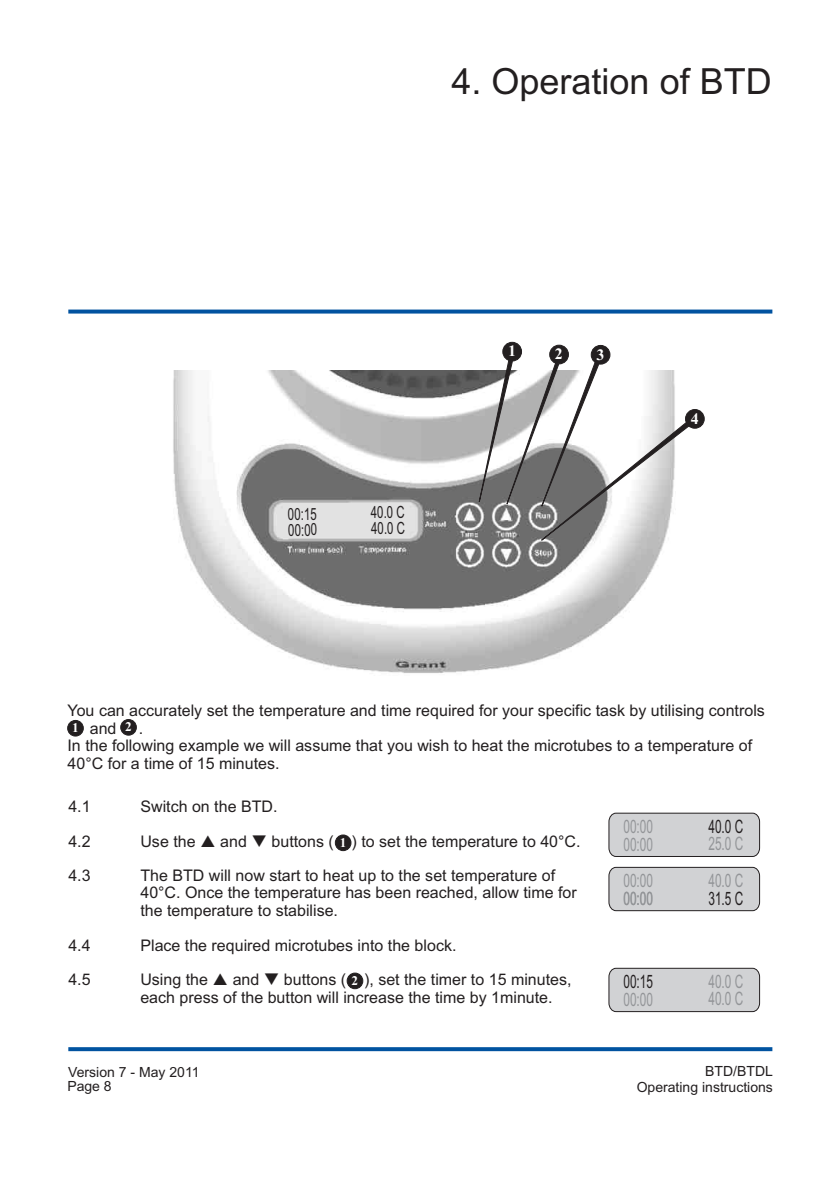
<style>
.page{position:relative;width:840px;height:1191px;background:#fff}
.page>*{position:absolute;margin:0;border:0;box-sizing:border-box;transform-origin:0 0}
.t1{font:36px "Arial";color:#231f20}
.t2{font:18.4px/17.4px "Arial";color:#939598;scale:.64 1}
.t3{font:18.4px "Arial";color:#231f20;scale:.64 1}
.t4{font:16.8px/15.8px "Arial";color:#231f20;scale:.69 1}
.t5{font:16px/17.8px "Arial";color:#231f20}
.t6{font:700 16px "Times New Roman";color:#fff}
.t7{font:14px/15.6px "Arial";color:#231f20;text-align:right}
.t8{font:700 13.4px "Times New Roman";color:#fff}
</style>
<div class="page">
<svg style="left:68px;top:309px;width:704px;height:4px;background:#246aad"></svg>
<div style="left:608px;top:867px;width:151px;height:44px;background:#d1d2d4"></div>
<svg style="left:608px;top:812px;width:151px;height:45px;background:#c9cacb"></svg>
<div style="left:608px;top:967px;width:151px;height:45px;background:#d1d2d4"></div>
<svg style="left:68px;top:1047px;width:704px;height:4px;background:#0b5aa4"></svg>
<div style="left:67px;top:720px;width:17px;height:16px;background:#231f20;border:1px solid #231f20;border-radius:50%"></div>
<div style="left:334px;top:834px;width:17px;height:17px;background:#231f20;border:1px solid #231f20;border-radius:50%"></div>
<div style="left:120px;top:719px;width:17px;height:16px;background:#231f20;border:1px solid #231f20;border-radius:50%"></div>
<div style="left:346px;top:972px;width:17px;height:17px;background:#231f20;border:1px solid #231f20;border-radius:50%"></div>
<img style="left:173px;top:371px;width:532px;height:302px">
<svg style="left:471px;top:359px;width:218px;height:182px"></svg>
<div style="left:502px;top:342px;width:19px;height:19px;background:#231f20;border:1px solid #231f20;border-radius:50%"></div>
<div style="left:549px;top:345px;width:19px;height:19px;background:#231f20;border:1px solid #231f20;border-radius:50%"></div>
<div style="left:590px;top:345px;width:20px;height:19px;background:#231f20;border:1px solid #231f20;border-radius:50%"></div>
<div style="left:684px;top:409px;width:20px;height:20px;background:#231f20;border:1px solid #231f20;border-radius:50%"></div>
<h1 class="t1" style="left:451px;top:68px;width:322px">4. Operation of BTD</h1>
<p class="t4" style="left:287px;top:508px;width:43px;rotate:-1deg">00:15<br>00:00</p>
<p class="t4" style="left:370px;top:506px;width:51px;rotate:-1deg">40.0 C<br>40.0 C</p>
<p class="t6" style="left:507px;top:345px;width:9px">1</p>
<p class="t6" style="left:554px;top:348px;width:9px">2</p>
<p class="t6" style="left:596px;top:349px;width:9px">3</p>
<p class="t6" style="left:690px;top:413px;width:9px">4</p>
<p class="t5" style="left:90px;top:702px;width:676px;text-indent:-22px">You can accurately set the temperature and time required for your specific task by utilising controls and</p>
<p class="t5" style="left:67px;top:720px;width:685px;text-indent:71px">.<br>In the following example we will assume that you wish to heat the microtubes to a temperature of<br>40°C for a time of 15 minutes.</p>
<p class="t5" style="left:68px;top:799px;width:24px">4.1</p>
<p class="t5" style="left:140px;top:799px;width:138px">Switch on the BTD.</p>
<p class="t5" style="left:68px;top:833px;width:24px">4.2</p>
<p class="t5" style="left:140px;top:833px;width:57px">Use the</p>
<p class="t5" style="left:220px;top:833px;width:362px">and ❑buttons ( ) to set the temperature to 40°C.</p>
<p class="t5" style="left:68px;top:868px;width:24px">4.3</p>
<p class="t5" style="left:140px;top:868px;width:437px">The BTD will now start to heat up to the set temperature of<br>40°C. Once the temperature has been reached, allow time for the temperature to stabilise.</p>
<p class="t5" style="left:68px;top:937px;width:24px">4.4</p>
<p class="t5" style="left:140px;top:937px;width:317px">Place the required microtubes into the block.</p>
<p class="t5" style="left:68px;top:972px;width:24px">4.5</p>
<p class="t5" style="left:140px;top:972px;width:69px">Using the</p>
<p class="t8" style="left:125px;top:722px;width:8px">2</p>
<p class="t8" style="left:72px;top:723px;width:8px">1</p>
<p class="t2" style="left:623px;top:820px;width:48px">00:00<br>00:00</p>
<p class="t3" style="left:708px;top:819px;width:56px">40.0 C</p>
<p class="t2" style="left:708px;top:837px;width:56px">25.0 C</p>
<p class="t8" style="left:339px;top:837px;width:8px">1</p>
<p class="t2" style="left:623px;top:874px;width:48px">00:00<br>00:00</p>
<p class="t2" style="left:708px;top:873px;width:56px">40.0 C</p>
<p class="t3" style="left:708px;top:891px;width:56px">31.5 C</p>
<p class="t5" style="left:140px;top:972px;width:432px;text-indent:92px">and ❑buttons ( ), set the timer to 15 minutes, each press of the button will increase the time by 1minute.</p>
<p class="t2" style="left:708px;top:974px;width:56px">40.0 C<br>40.0 C</p>
<p class="t3" style="left:623px;top:975px;width:48px">00:15</p>
<p class="t2" style="left:623px;top:992px;width:48px">00:00</p>
<p class="t8" style="left:351px;top:975px;width:8px">2</p>
<p class="t7" style="left:68px;top:1065px;width:133px">Version 7 - May 2011</p>
<p class="t7" style="left:67px;top:1079px;width:46px">Page 8</p>
<p class="t7" style="left:636px;top:1065px;width:138px">BTD/BTDL<br>Operating instructions</p>
</div>
